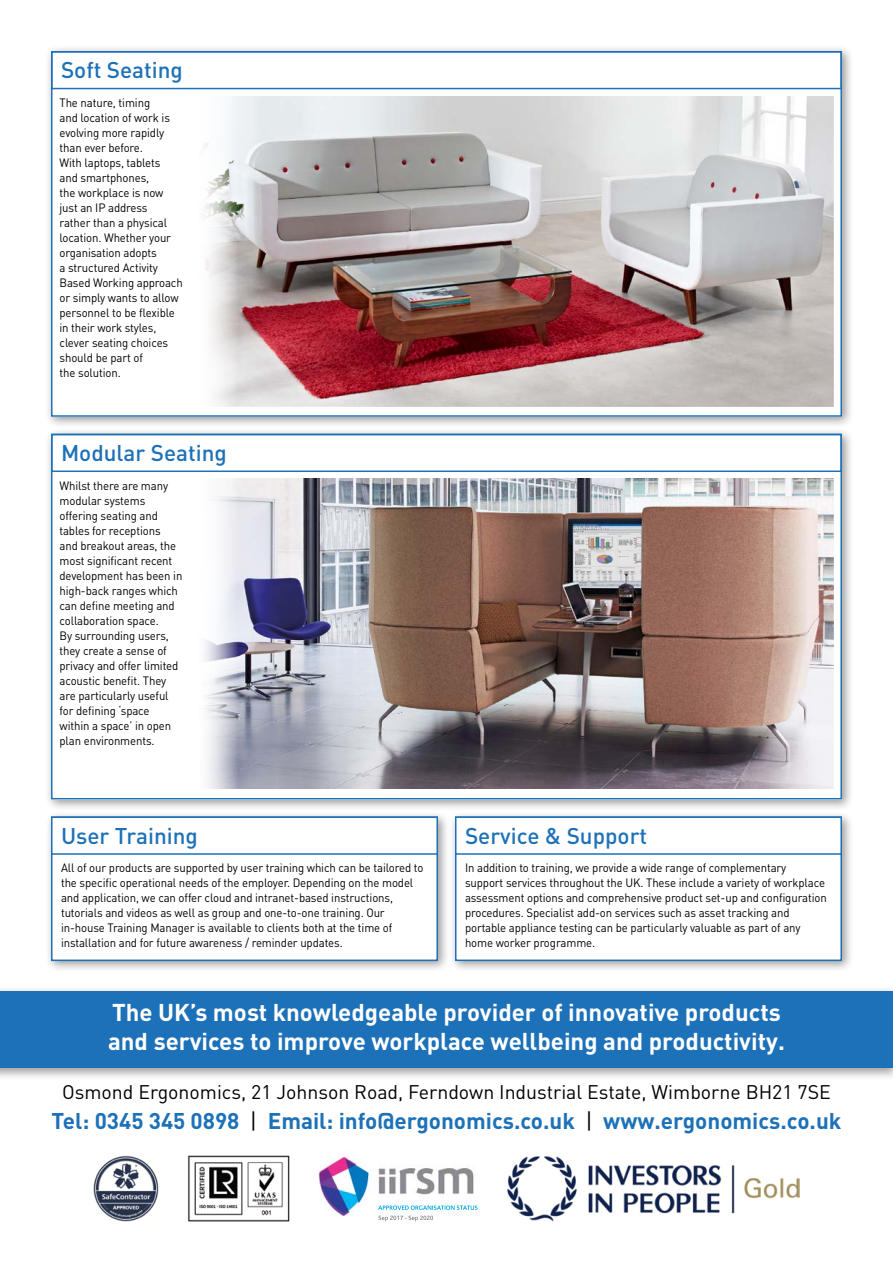
<style>
.page{position:relative;width:893px;height:1263px;background:#fff}
.page>*{position:absolute;margin:0;border:0;box-sizing:border-box;transform-origin:0 0}
.t1{font:700 24px/28.5px "DIN Pro";color:#fff}
.t2{font:700 22.5px "DIN Pro";color:#1d71b8}
.t3{font:500 22.5px "DIN Pro";color:#1d71b8}
.t4{font:19.5px "DIN Pro";color:#000}
.t5{font:12px/15px "DIN Pro";letter-spacing:-.01em;color:#000;scale:.95 1}
.s1{font-weight:400;color:#000}
</style>
<div class="page">
<img style="left:94px;top:1156px;width:65px;height:65px">
<img style="left:507px;top:1156px;width:292px;height:66px">
<img style="left:318px;top:1156px;width:156px;height:66px">
<img style="left:411px;top:1205px;width:67px;height:5px">
<img style="left:378px;top:1216px;width:55px;height:4px">
<img style="left:188px;top:1156px;width:102px;height:65px">
<div style="left:45px;top:45px;width:809px;height:384px;background:#000;opacity:.4"></div>
<div style="left:51px;top:51px;width:791px;height:366px;background:#fff"></div>
<div style="left:45px;top:428px;width:809px;height:384px;background:#000;opacity:.4"></div>
<div style="left:51px;top:434px;width:791px;height:365px;background:#fff"></div>
<div style="left:51px;top:51px;width:791px;height:38px;border:2px solid #1d71b8"></div>
<div style="left:51px;top:434px;width:791px;height:38px;border:2px solid #1d71b8"></div>
<div style="left:45px;top:810px;width:405px;height:163px;background:#000;opacity:.4"></div>
<div style="left:52px;top:817px;width:385px;height:143px;background:#fff"></div>
<div style="left:51px;top:816px;width:387px;height:145px;border:2px solid #1d71b8"></div>
<div style="left:449px;top:810px;width:405px;height:163px;background:#000;opacity:.4"></div>
<div style="left:456px;top:817px;width:385px;height:143px;background:#fff"></div>
<div style="left:455px;top:816px;width:387px;height:145px;border:2px solid #1d71b8"></div>
<div style="left:51px;top:816px;width:387px;height:39px;border:2px solid #1d71b8"></div>
<div style="left:455px;top:816px;width:387px;height:39px;border:2px solid #1d71b8"></div>
<img style="left:204px;top:96px;width:629px;height:311px">
<div style="left:51px;top:51px;width:791px;height:366px;border:2px solid #1d71b8"></div>
<div style="left:51px;top:434px;width:791px;height:365px;border:2px solid #1d71b8"></div>
<img style="left:205px;top:478px;width:628px;height:311px">
<div style="left:0;top:986px;width:893px;height:94px;background:#000;opacity:.4"></div>
<div style="left:0;top:991px;width:893px;height:76px;background:#1d71b8"></div>
<h2 class="t3" style="left:61px;top:55px;width:123px">Soft Seating</h2>
<p class="t5" style="left:60px;top:95px;width:131px">The nature, timing<br>and location of work is evolving more rapidly than ever before.<br>With laptops, tablets<br>and smartphones,<br>the workplace is now just an IP address<br>rather than a physical location. Whether your organisation adopts<br>a structured Activity<br>Based Working approach or simply wants to allow personnel to be flexible in their work styles, clever seating choices should be part of<br>the solution.</p>
<h2 class="t3" style="left:61px;top:437px;width:167px">Modular Seating</h2>
<p class="t5" style="left:60px;top:477px;width:131px">Whilst there are many modular systems offering seating and tables for receptions<br>and breakout areas, the most significant recent development has been in high-back ranges which can define meeting and collaboration space.<br>By surrounding users, they create a sense of privacy and offer limited acoustic benefit. They are particularly useful for defining ‘space within a space’ in open plan environments.</p>
<h2 class="t3" style="left:61px;top:820px;width:138px">User Training</h2>
<h2 class="t3" style="left:465px;top:820px;width:184px">Service &amp; Support</h2>
<p class="t5" style="left:61px;top:860px;width:383px">All of our products are supported by user training which can be tailored to the specific operational needs of the employer. Depending on the model and application, we can offer cloud and intranet-based instructions, tutorials and videos as well as group and one-to-one training. Our in-house Training Manager is available to clients both at the time of installation and for future awareness / reminder updates.</p>
<p class="t5" style="left:465px;top:860px;width:382px">In addition to training, we provide a wide range of complementary support services throughout the UK. These include a variety of workplace assessment options and comprehensive product set-up and configuration procedures. Specialist add-on services such as asset tracking and portable appliance testing can be particularly valuable as part of any home worker programme.</p>
<h1 class="t1" style="left:108px;top:997px;width:678px">The UK’s most knowledgeable provider of innovative products and services to improve workplace wellbeing and productivity.</h1>
<h3 class="t4" style="left:62px;top:1079px;width:770px">Osmond Ergonomics, 21 Johnson Road, Ferndown Industrial Estate, Wimborne BH21 7SE</h3>
<h2 class="t2" style="left:52px;top:1105px;width:791px">Tel: 0345 345 0898 <span class="s1">|</span> Email: info@ergonomics.co.uk <span class="s1">|</span> www.ergonomics.co.uk</h2>
</div>
